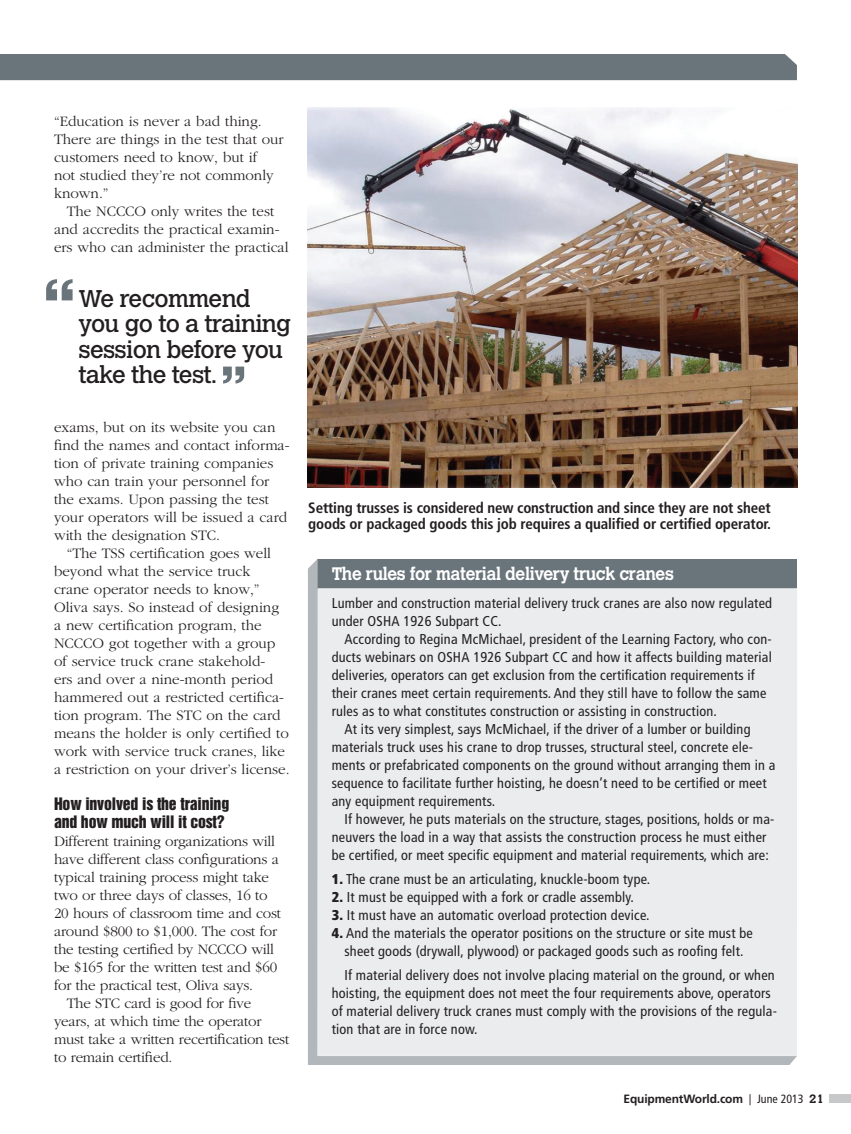
<style>
.page{position:relative;width:851px;height:1134px;background:#fff}
.page>*{position:absolute;margin:0;border:0;box-sizing:border-box;transform-origin:0 0}
.t1{font:700 77.4px "Calvert";color:#6a747b}
.t2{font:700 61.65px "Calvert";color:#6a747b}
.t3{font:24px/25.5px "Calvert";letter-spacing:-.03em;color:#231f20}
.t4{font:700 18px "Calvert";letter-spacing:-.02em;color:#fff;scale:.94 1}
.t5{font:15.75px/18px "Helvetica Inserat";letter-spacing:-.01em;color:#231f20}
.t6{font:300 15px/18px "Garamond";color:#231f20}
.t7{font:700 condensed 15px/16.5px "Frutiger";letter-spacing:-.01em;color:#231f20}
.t8{font:condensed 14.25px/18px "Frutiger";letter-spacing:.015em;color:#231f20}
.t9{font:700 12px "Frutiger";letter-spacing:-.015em;color:#231f20}
.s1{font-weight:900}
.s2{font-family:"Century Gothic";font-weight:400}
.s3{font-weight:400;font-stretch:condensed}
.s4{font-family:"Calvert"}
</style>
<div class="page">
<div style="left:829px;top:1094px;width:21px;height:9px;background:#c7c8ca"></div>
<div style="left:0;top:54px;width:796px;height:26px;background:#6a747b"></div>
<img style="left:308px;top:108px;width:489px;height:379px">
<svg style="left:308px;top:559px;width:489px;height:506px;background:#e0e3e4"></svg>
<p class="t6" style="left:54px;top:113px;width:231px">“Education is never a bad thing.<br>There are things in the test that our customers need to know, but if<br>not studied they’re not commonly known.”</p>
<p class="t6" style="left:54px;top:203px;width:236px;text-indent:13px">The NCCCO only writes the test and accredits the practical examin&shy;ers who can administer the practical</p>
<h1 class="t1" style="left:43px;top:261px;width:34px">“</h1>
<h3 class="t3" style="left:78px;top:286px;width:214px">We recommend you go to a training session before you take the test.</h3>
<h2 class="t2" style="left:221px;top:351px;width:27px">”</h2>
<p class="t6" style="left:54px;top:419px;width:237px">exams, but on its website you can find the names and contact informa&shy;tion of private training companies who can train your personnel for the exams. Upon passing the test your operators will be issued a card with the designation STC.</p>
<p class="t6" style="left:54px;top:545px;width:237px;text-indent:13px">“The TSS certification goes well beyond what the service truck<br>crane operator needs to know,” Oliva says. So instead of designing a new certification program, the NCCCO got together with a group of service truck crane stakehold-<br>ers and over a nine-month period hammered out a restricted certifica&shy;tion program. The STC on the card means the holder is only certified to work with service truck cranes, like a restriction on your driver’s license.</p>
<p class="t5" style="left:54px;top:795px;width:177px">How involved is the training and how much will it cost?</p>
<p class="t6" style="left:54px;top:833px;width:223px">Different training organizations will</p>
<p class="t6" style="left:54px;top:851px;width:226px">have different class configurations a</p>
<p class="t6" style="left:54px;top:869px;width:216px">typical training process might take</p>
<p class="t6" style="left:54px;top:887px;width:215px">two or three days of classes, 16 to</p>
<p class="t6" style="left:54px;top:905px;width:228px">20 hours of classroom time and cost</p>
<p class="t6" style="left:54px;top:923px;width:225px">around $800 to $1,000. The cost for</p>
<p class="t6" style="left:54px;top:941px;width:221px">the testing certified by NCCCO will</p>
<p class="t6" style="left:54px;top:959px;width:225px">be $165 for the written test and $60</p>
<p class="t6" style="left:54px;top:977px;width:201px">for the practical test, Oliva says.</p>
<p class="t6" style="left:67px;top:995px;width:186px">The STC card is good for five</p>
<p class="t6" style="left:54px;top:1013px;width:209px">years, at which time the operator</p>
<p class="t6" style="left:54px;top:1031px;width:237px">must take a written recertification test</p>
<p class="t6" style="left:54px;top:1049px;width:120px">to remain certified.</p>
<p class="t7" style="left:308px;top:500px;width:464px">Setting trusses is considered new construction and since they are not sheet goods or packaged goods this job requires a qualified or certified operator.</p>
<p class="t4" style="left:332px;top:562px;width:365px">The rules for material delivery truck cranes</p>
<p class="t8" style="left:332px;top:594px;width:442px">Lumber and construction material delivery truck cranes are also now regulated under OSHA 1926 Subpart CC.</p>
<p class="t8" style="left:332px;top:630px;width:441px;text-indent:13px">According to Regina McMichael, president of the Learning Factory, who con&shy;ducts webinars on OSHA 1926 Subpart CC and how it affects building material deliveries, operators can get exclusion from the certification requirements if their cranes meet certain requirements. And they still have to follow the same rules as to what constitutes construction or assisting in construction.</p>
<p class="t8" style="left:332px;top:720px;width:445px;text-indent:13px">At its very simplest, says McMichael, if the driver of a lumber or building materials truck uses his crane to drop trusses, structural steel, concrete ele&shy;ments or prefabricated components on the ground without arranging them in a sequence to facilitate further hoisting, he doesn’t need to be certified or meet any equipment requirements.</p>
<p class="t8" style="left:332px;top:810px;width:444px;text-indent:13px">If however, he puts materials on the structure, stages, positions, holds or ma&shy;neuvers the load in a way that assists the construction process he must either be certified, or meet specific equipment and material requirements, which are:</p>
<p class="t8" style="left:332px;top:870px;width:320px"><span class="s1">1.</span> The crane must be an articulating, knuckle-boom type.</p>
<p class="t8" style="left:332px;top:888px;width:303px"><span class="s1">2.</span> It must be equipped with a fork or cradle assembly.</p>
<p class="t8" style="left:332px;top:906px;width:319px"><span class="s1">3.</span> It must have an automatic overload protection device.</p>
<p class="t8" style="left:332px;top:924px;width:422px;text-align:center"><span class="s1">4.</span> And the materials the operator positions on the structure or site must be sheet goods (drywall, plywood) or packaged goods such as roofing felt.</p>
<p class="t8" style="left:332px;top:966px;width:446px;text-indent:13px">If material delivery does not involve placing material on the ground, or when hoisting, the equipment does not meet the four requirements above, operators of material delivery truck cranes must comply with the provisions of the regula&shy;tion that are in force now.</p>
<p class="t9" style="left:623px;top:1092px;width:202px">EquipmentWorld.com <span class="s2">|</span> <span class="s3">June 2013</span> <span class="s4">21</span></p>
</div>
